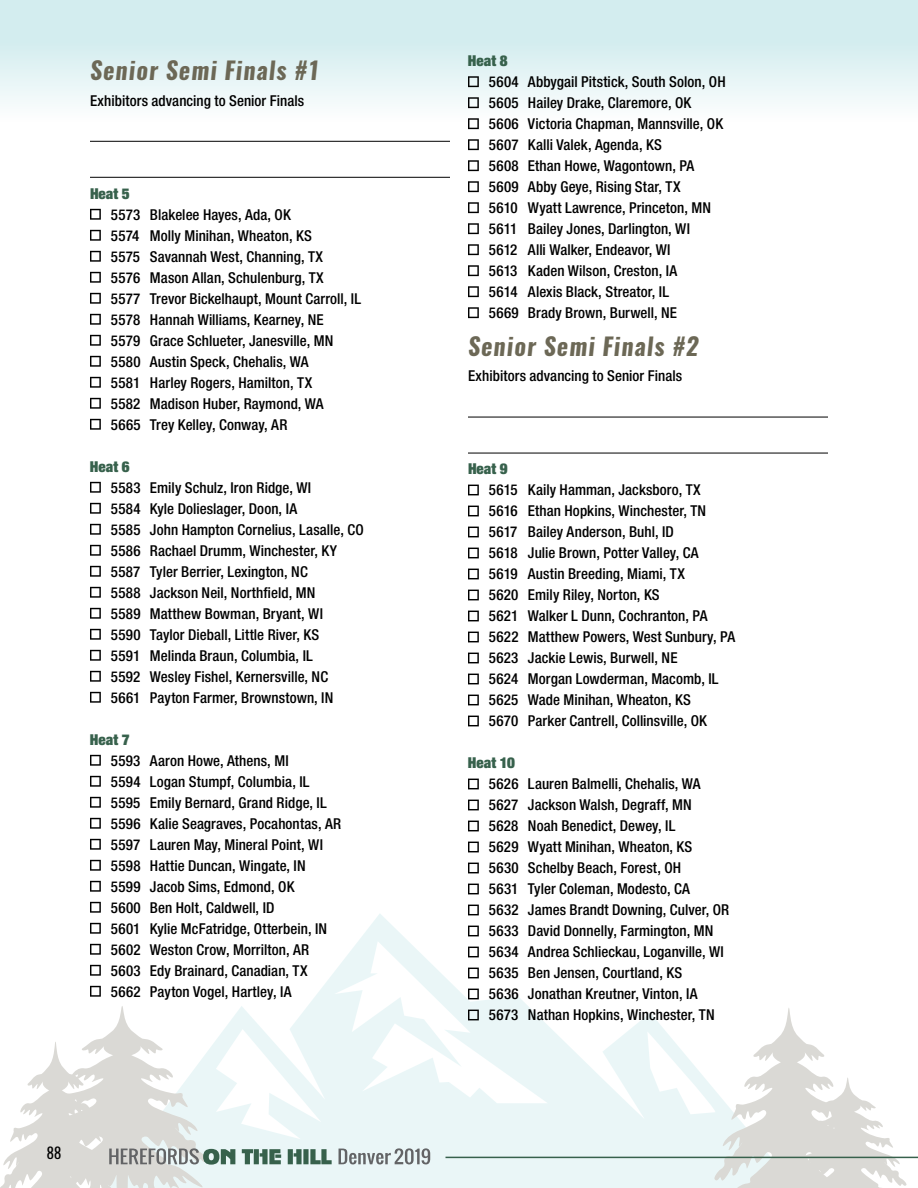
<style>
.page{position:relative;width:918px;height:1188px;background:#fff}
.page>*{position:absolute;margin:0;border:0;box-sizing:border-box;transform-origin:0 0}
.t1{font:italic 700 24px "Oswald";letter-spacing:.05em;color:#6c6856}
.t2{font:500 condensed 15px/21px "Helvetica Neue";letter-spacing:.005em;color:#000}
.t3{font:900 expanded 15px "Helvetica Neue";letter-spacing:.005em;color:#37614c}
.t4{font:15px "Oswald";color:#000}
</style>
<div class="page">
<svg style="left:96px;top:914px;width:551px;height:274px"></svg>
<svg style="left:647px;top:1008px;width:260px;height:180px"></svg>
<div style="left:0;top:0;width:918px;height:158px;background:linear-gradient(to bottom,#cae9ec,#fff)"></div>
<hr style="left:90px;top:141px;width:360px;height:1px;background:#000">
<hr style="left:90px;top:177px;width:360px;height:1px;background:#000">
<svg style="left:90px;top:209px;width:11px;height:11px"></svg>
<svg style="left:90px;top:230px;width:11px;height:11px"></svg>
<svg style="left:90px;top:251px;width:11px;height:11px"></svg>
<svg style="left:90px;top:272px;width:11px;height:11px"></svg>
<svg style="left:90px;top:293px;width:11px;height:11px"></svg>
<svg style="left:90px;top:314px;width:11px;height:11px"></svg>
<svg style="left:90px;top:335px;width:11px;height:11px"></svg>
<svg style="left:90px;top:356px;width:11px;height:11px"></svg>
<svg style="left:90px;top:377px;width:11px;height:11px"></svg>
<svg style="left:90px;top:398px;width:11px;height:11px"></svg>
<svg style="left:90px;top:419px;width:11px;height:11px"></svg>
<svg style="left:90px;top:482px;width:11px;height:11px"></svg>
<svg style="left:90px;top:503px;width:11px;height:11px"></svg>
<svg style="left:90px;top:524px;width:11px;height:11px"></svg>
<svg style="left:90px;top:545px;width:11px;height:11px"></svg>
<svg style="left:90px;top:566px;width:11px;height:11px"></svg>
<svg style="left:90px;top:587px;width:11px;height:11px"></svg>
<svg style="left:90px;top:608px;width:11px;height:11px"></svg>
<svg style="left:90px;top:629px;width:11px;height:11px"></svg>
<svg style="left:90px;top:650px;width:11px;height:11px"></svg>
<svg style="left:90px;top:671px;width:11px;height:11px"></svg>
<svg style="left:90px;top:692px;width:11px;height:11px"></svg>
<svg style="left:90px;top:755px;width:11px;height:11px"></svg>
<svg style="left:90px;top:776px;width:11px;height:11px"></svg>
<svg style="left:90px;top:797px;width:11px;height:11px"></svg>
<svg style="left:90px;top:818px;width:11px;height:11px"></svg>
<svg style="left:90px;top:839px;width:11px;height:11px"></svg>
<svg style="left:90px;top:860px;width:11px;height:11px"></svg>
<svg style="left:90px;top:881px;width:11px;height:11px"></svg>
<svg style="left:90px;top:902px;width:11px;height:11px"></svg>
<svg style="left:90px;top:923px;width:11px;height:11px"></svg>
<svg style="left:468px;top:76px;width:11px;height:11px"></svg>
<svg style="left:468px;top:97px;width:11px;height:11px"></svg>
<svg style="left:468px;top:118px;width:11px;height:11px"></svg>
<svg style="left:468px;top:139px;width:11px;height:11px"></svg>
<svg style="left:468px;top:160px;width:11px;height:11px"></svg>
<svg style="left:468px;top:181px;width:11px;height:11px"></svg>
<svg style="left:468px;top:202px;width:11px;height:11px"></svg>
<svg style="left:468px;top:223px;width:11px;height:11px"></svg>
<svg style="left:468px;top:244px;width:11px;height:11px"></svg>
<svg style="left:468px;top:265px;width:11px;height:11px"></svg>
<svg style="left:468px;top:286px;width:11px;height:11px"></svg>
<svg style="left:468px;top:307px;width:11px;height:11px"></svg>
<hr style="left:468px;top:417px;width:360px;height:1px;background:#000">
<hr style="left:468px;top:453px;width:360px;height:1px;background:#000">
<svg style="left:468px;top:485px;width:11px;height:10px"></svg>
<svg style="left:468px;top:506px;width:11px;height:10px"></svg>
<svg style="left:468px;top:527px;width:11px;height:10px"></svg>
<svg style="left:468px;top:548px;width:11px;height:10px"></svg>
<svg style="left:468px;top:569px;width:11px;height:10px"></svg>
<svg style="left:468px;top:590px;width:11px;height:10px"></svg>
<svg style="left:468px;top:611px;width:11px;height:10px"></svg>
<svg style="left:468px;top:632px;width:11px;height:10px"></svg>
<svg style="left:468px;top:653px;width:11px;height:10px"></svg>
<svg style="left:468px;top:674px;width:11px;height:10px"></svg>
<svg style="left:468px;top:695px;width:11px;height:10px"></svg>
<svg style="left:468px;top:716px;width:11px;height:10px"></svg>
<svg style="left:468px;top:779px;width:11px;height:10px"></svg>
<svg style="left:468px;top:800px;width:11px;height:10px"></svg>
<svg style="left:468px;top:821px;width:11px;height:10px"></svg>
<svg style="left:468px;top:842px;width:11px;height:10px"></svg>
<svg style="left:468px;top:863px;width:11px;height:10px"></svg>
<svg style="left:468px;top:884px;width:11px;height:10px"></svg>
<svg style="left:468px;top:905px;width:11px;height:10px"></svg>
<svg style="left:468px;top:926px;width:11px;height:10px"></svg>
<svg style="left:0;top:941px;width:548px;height:247px"></svg>
<hr style="left:446px;top:1157px;width:472px;height:1px;background:#37614c">
<h1 class="t1" style="left:90px;top:54px;width:232px">Senior Semi Finals #1</h1>
<p class="t2" style="left:90px;top:90px;width:216px">Exhibitors advancing to Senior Finals</p>
<p class="t3" style="left:90px;top:184px;width:41px">Heat 5</p>
<p class="t2" style="left:111px;top:204px;width:252px">5573 Blakelee Hayes, Ada, OK<br>5574 Molly Minihan, Wheaton, KS<br>5575 Savannah West, Channing, TX<br>5576 Mason Allan, Schulenburg, TX<br>5577 Trevor Bickelhaupt, Mount Carroll, IL 5578 Hannah Williams, Kearney, NE<br>5579 Grace Schlueter, Janesville, MN 5580 Austin Speck, Chehalis, WA<br>5581 Harley Rogers, Hamilton, TX<br>5582 Madison Huber, Raymond, WA<br>5665 Trey Kelley, Conway, AR</p>
<p class="t3" style="left:90px;top:457px;width:41px">Heat 6</p>
<p class="t2" style="left:111px;top:477px;width:254px">5583 Emily Schulz, Iron Ridge, WI<br>5584 Kyle Dolieslager, Doon, IA<br>5585 John Hampton Cornelius, Lasalle, CO 5586 Rachael Drumm, Winchester, KY 5587 Tyler Berrier, Lexington, NC<br>5588 Jackson Neil, Northfield, MN<br>5589 Matthew Bowman, Bryant, WI<br>5590 Taylor Dieball, Little River, KS<br>5591 Melinda Braun, Columbia, IL<br>5592 Wesley Fishel, Kernersville, NC<br>5661 Payton Farmer, Brownstown, IN</p>
<p class="t3" style="left:90px;top:730px;width:41px">Heat 7</p>
<p class="t2" style="left:111px;top:750px;width:232px">5593 Aaron Howe, Athens, MI<br>5594 Logan Stumpf, Columbia, IL<br>5595 Emily Bernard, Grand Ridge, IL<br>5596 Kalie Seagraves, Pocahontas, AR<br>5597 Lauren May, Mineral Point, WI<br>5598 Hattie Duncan, Wingate, IN<br>5599 Jacob Sims, Edmond, OK<br>5600 Ben Holt, Caldwell, ID<br>5601 Kylie McFatridge, Otterbein, IN<br>5602 Weston Crow, Morrilton, AR<br>5603 Edy Brainard, Canadian, TX<br>5662 Payton Vogel, Hartley, IA</p>
<p class="t4" style="left:47px;top:1143px;width:16px">88</p>
<p class="t3" style="left:468px;top:51px;width:41px">Heat 8</p>
<p class="t2" style="left:489px;top:71px;width:238px">5604 Abbygail Pitstick, South Solon, OH<br>5605 Hailey Drake, Claremore, OK<br>5606 Victoria Chapman, Mannsville, OK<br>5607 Kalli Valek, Agenda, KS<br>5608 Ethan Howe, Wagontown, PA<br>5609 Abby Geye, Rising Star, TX<br>5610 Wyatt Lawrence, Princeton, MN<br>5611 Bailey Jones, Darlington, WI<br>5612 Alli Walker, Endeavor, WI<br>5613 Kaden Wilson, Creston, IA<br>5614 Alexis Black, Streator, IL<br>5669 Brady Brown, Burwell, NE</p>
<h1 class="t1" style="left:468px;top:329px;width:232px">Senior Semi Finals #2</h1>
<p class="t2" style="left:468px;top:365px;width:216px">Exhibitors advancing to Senior Finals</p>
<p class="t3" style="left:468px;top:459px;width:41px">Heat 9</p>
<p class="t2" style="left:489px;top:479px;width:248px">5615 Kaily Hamman, Jacksboro, TX<br>5616 Ethan Hopkins, Winchester, TN 5617 Bailey Anderson, Buhl, ID<br>5618 Julie Brown, Potter Valley, CA<br>5619 Austin Breeding, Miami, TX<br>5620 Emily Riley, Norton, KS<br>5621 Walker L Dunn, Cochranton, PA 5622 Matthew Powers, West Sunbury, PA 5623 Jackie Lewis, Burwell, NE<br>5624 Morgan Lowderman, Macomb, IL 5625 Wade Minihan, Wheaton, KS<br>5670 Parker Cantrell, Collinsville, OK</p>
<p class="t3" style="left:468px;top:753px;width:48px">Heat 10</p>
<p class="t2" style="left:489px;top:773px;width:242px">5626 Lauren Balmelli, Chehalis, WA 5627 Jackson Walsh, Degraff, MN<br>5628 Noah Benedict, Dewey, IL<br>5629 Wyatt Minihan, Wheaton, KS<br>5630 Schelby Beach, Forest, OH<br>5631 Tyler Coleman, Modesto, CA<br>5632 James Brandt Downing, Culver, OR 5633 David Donnelly, Farmington, MN 5634 Andrea Schlieckau, Loganville, WI 5635 Ben Jensen, Courtland, KS<br>5636 Jonathan Kreutner, Vinton, IA 5673 Nathan Hopkins, Winchester, TN</p>
</div>
